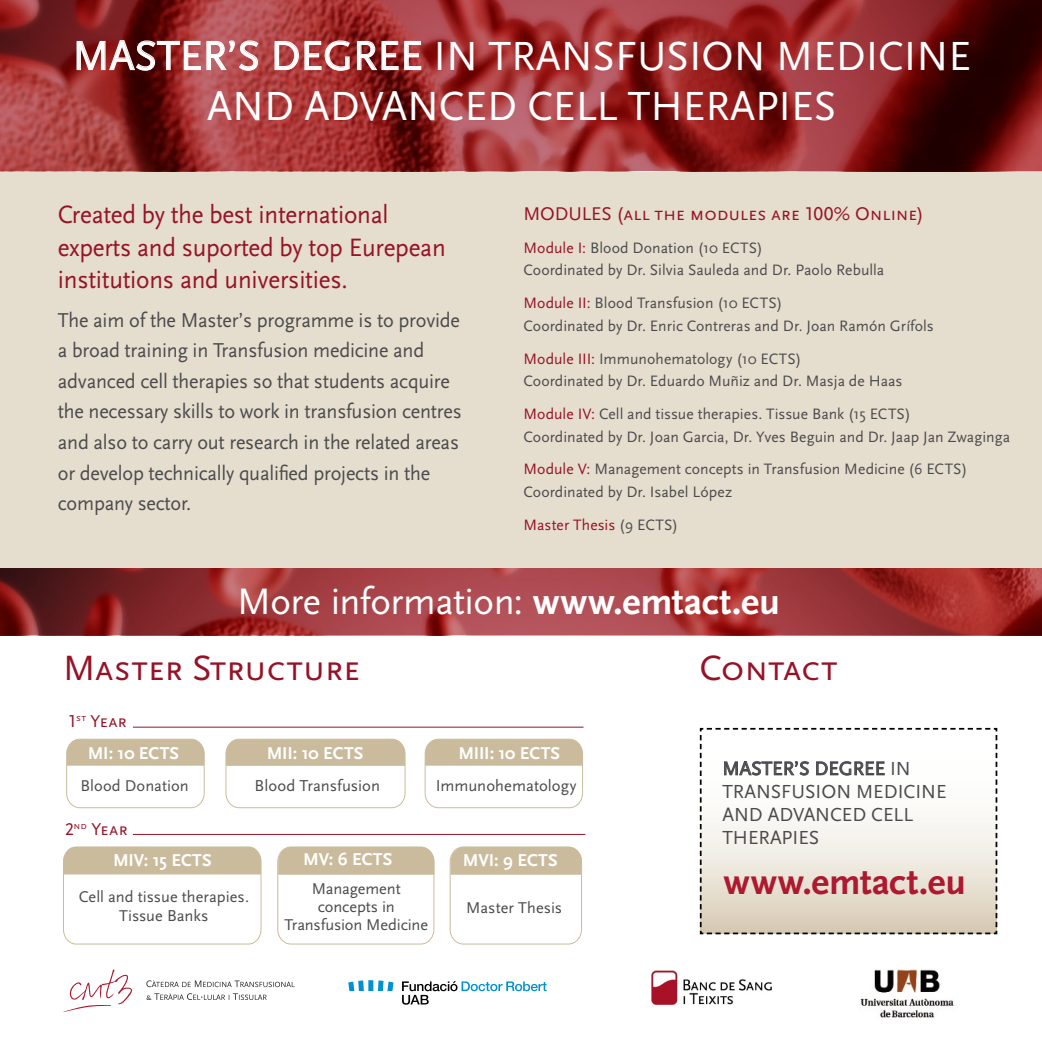
<style>
.page{position:relative;width:1042px;height:1042px;background:#fff}
.page>*{position:absolute;margin:0;border:0;box-sizing:border-box;transform-origin:0 0}
.t1{font:42.52px "Scala Sans";letter-spacing:.06em;color:#fff}
.t2{font:38.5px "Scala Sans";letter-spacing:-.015em;color:#fff}
.t3{font:700 37.8px "Scala Sans";color:#ad192e}
.t4{font:36.75px "Scala Sans Caps";letter-spacing:-.015em;color:#961327}
.t5{font:26.25px/32.7px "Scala Sans";letter-spacing:-.01em;color:#961327;scale:.96 1}
.t6{font:21px/30.6px "Scala Sans";letter-spacing:-.01em;color:#4b4b4d;scale:.96 1}
.t7{font:19.78px "Scala Sans";letter-spacing:.06em;color:#4b4b4d}
.t8{font:19.25px "Scala Sans Caps";letter-spacing:-.005em;color:#961327}
.t9{font:700 18.03px "Scala Sans";color:#fff}
.t10{font:18.03px "Scala Sans Caps";letter-spacing:-.005em;color:#961327}
.t11{font:16.45px "Scala Sans";letter-spacing:.005em;color:#4b4b4d}
.t12{font:16.28px/18px "Scala Sans";color:#4b4b4d;text-align:center}
.t13{font:15.75px/22.8px "Scala Sans";letter-spacing:.005em;color:#4b4b4d}
.t14{font:15.75px "Scala Sans";letter-spacing:.01em;color:#961327}
.s1{color:#961327}
.s2{color:#4b4b4d}
.s3{font-weight:700}
.s4{font-size:16.45px}
</style>
<div class="page">
<div style="left:0;top:146px;width:1042px;height:426px;background:#e5ddce"></div>
<svg style="left:0;top:0;width:1042px;height:171px;background:#8e2a2b"></svg>
<div style="left:67px;top:739px;width:136px;height:26px;background:#cbbb9d"></div>
<div style="left:66px;top:739px;width:139px;height:69px;border:1px solid #cbbb9d;border-radius:14px"></div>
<div style="left:227px;top:739px;width:178px;height:26px;background:#cbbb9d"></div>
<div style="left:225px;top:739px;width:180px;height:69px;border:1px solid #cbbb9d;border-radius:14px"></div>
<hr style="left:133px;top:727px;width:450px;height:1px;background:#961327">
<div style="left:425px;top:739px;width:157px;height:26px;background:#cbbb9d"></div>
<div style="left:425px;top:739px;width:158px;height:69px;border:1px solid #cbbb9d;border-radius:14px"></div>
<hr style="left:133px;top:834px;width:452px;height:1px;background:#961327">
<svg style="left:63px;top:846px;width:199px;height:99px"></svg>
<div style="left:451px;top:848px;width:129px;height:26px;background:#cbbb9d"></div>
<div style="left:450px;top:846px;width:132px;height:98px;border:1px solid #cbbb9d;border-radius:14px"></div>
<div style="left:279px;top:848px;width:155px;height:26px;background:#cbbb9d"></div>
<div style="left:277px;top:846px;width:157px;height:98px;border:1px solid #cbbb9d;border-radius:14px"></div>
<svg style="left:76px;top:34px;width:183px;height:39px;background:#9f4d4e"></svg>
<svg style="left:274px;top:40px;width:76px;height:31px;background:#b95d5c"></svg>
<svg style="left:356px;top:40px;width:66px;height:31px;background:#a45251"></svg>
<svg style="left:0;top:568px;width:1042px;height:67px;background:#9a3538"></svg>
<svg style="left:402px;top:981px;width:145px;height:23px"></svg>
<svg style="left:348px;top:980px;width:45px;height:11px"></svg>
<img style="left:860px;top:969px;width:94px;height:49px">
<img style="left:652px;top:970px;width:119px;height:34px">
<svg style="left:63px;top:969px;width:69px;height:43px"></svg>
<svg style="left:146px;top:993px;width:121px;height:7px"></svg>
<svg style="left:146px;top:980px;width:149px;height:7px"></svg>
<svg style="left:699px;top:727px;width:299px;height:208px"></svg>
<h1 class="t1" style="left:73px;top:33px;width:86px">Master</h1>
<h1 class="t1" style="left:227px;top:33px;width:98px">’s Degree</h1>
<h1 class="t1" style="left:433px;top:33px;width:400px">i n Transfusion Medici</h1>
<h1 class="t1" style="left:916px;top:33px;width:49px">ne</h1>
<h1 class="t1" style="left:207px;top:83px;width:258px">and Advanced</h1>
<h1 class="t1" style="left:527px;top:83px;width:47px">Cell</h1>
<h1 class="t1" style="left:628px;top:83px;width:49px">Ther</h1>
<h1 class="t1" style="left:730px;top:83px;width:45px">apies</h1>
<h3 class="t5" style="left:58px;top:199px;width:405px">Created by the best international experts and suported by top Eurepean institutions and universities.</h3>
<p class="t6" style="left:58px;top:305px;width:422px">The aim of the Master’s programme is to provide a broad training in Transfusion medicine and advanced cell therapies so that students acquire the necessary skills to work in transfusion centres and also to carry out research in the related areas or develop technically qualified projects in the company sector.</p>
<p class="t8" style="left:523px;top:203px;width:402px">MODULES (all the modules are 100% Online)</p>
<p class="t13" style="left:523px;top:236px;width:362px"><span class="s1">Module I:</span> Blood Donation (10 ECTS)<br>Coordinated by Dr. Silvia Sauleda and Dr. Paolo Rebulla</p>
<p class="t13" style="left:523px;top:292px;width:412px"><span class="s1">Module II:</span> Blood Transfusion (10 ECTS)<br>Coordinated by Dr. Enric Contreras and Dr. Joan Ramón Grífols</p>
<p class="t13" style="left:523px;top:347px;width:381px"><span class="s1">Module III:</span> Immunohematology (10 ECTS)<br>Coordinated by Dr. Eduardo Muñiz and Dr. Masja de Haas</p>
<p class="t13" style="left:523px;top:403px;width:488px"><span class="s1">Module IV:</span> Cell and tissue therapies. Tissue Bank (15 ECTS)<br>Coordinated by Dr. Joan Garcia, Dr. Yves Beguin and Dr. Jaap Jan Zwaginga</p>
<p class="t13" style="left:523px;top:458px;width:445px"><span class="s1">Module V:</span> Management concepts in Transfusion Medicine (6 ECTS)<br>Coordinated by Dr. Isabel López</p>
<p class="t14" style="left:523px;top:516px;width:156px">Master Thesis <span class="s2">(9 ECTS)</span></p>
<h2 class="t2" style="left:237px;top:580px;width:544px">More information: <span class="s3">www.emtact.eu</span></h2>
<h3 class="t4" style="left:63px;top:648px;width:299px">Master Structure</h3>
<h3 class="t4" style="left:699px;top:648px;width:140px">Contact</h3>
<p class="t10" style="left:68px;top:712px;width:60px">1<sup>st</sup> Year</p>
<p class="t9" style="left:88px;top:743px;width:93px">MI: 10 ECTS</p>
<p class="t9" style="left:267px;top:743px;width:98px">MII: 10 ECTS</p>
<p class="t12" style="left:80px;top:777px;width:110px">Blood Donation</p>
<p class="t11" style="left:255px;top:777px;width:127px">Blood Transfusion</p>
<p class="t10" style="left:65px;top:820px;width:64px">2<sup>nd</sup> Year</p>
<p class="t9" style="left:458px;top:743px;width:103px">MIII: 10 ECTS</p>
<p class="t11" style="left:436px;top:777px;width:142px">Immunohematology</p>
<p class="t9" style="left:113px;top:850px;width:100px">MIV: 15 ECTS</p>
<p class="t9" style="left:303px;top:850px;width:91px">MV: 6 ECTS</p>
<p class="t9" style="left:463px;top:850px;width:96px">MVI: 9 ECTS</p>
<p class="t12" style="left:284px;top:880px;width:145px">Management concepts in<br>Transfusion Medicine</p>
<p class="t12" style="left:79px;top:887px;width:172px;line-height:19.8px">Cell and tissue therapies.<br>Tissue <span class="s4">Banks</span></p>
<p class="t12" style="left:466px;top:899px;width:97px">Master Thesis</p>
<p class="t7" style="left:722px;top:757px;width:41px">Master</p>
<p class="t7" style="left:794px;top:757px;width:46px">’s Degree</p>
<p class="t7" style="left:890px;top:757px;width:22px">in</p>
<p class="t7" style="left:722px;top:781px;width:161px">Transfusion Medici</p>
<p class="t7" style="left:921px;top:781px;width:24px">ne</p>
<p class="t7" style="left:722px;top:804px;width:121px">and Advanced</p>
<p class="t7" style="left:871px;top:804px;width:23px">Cell</p>
<p class="t7" style="left:722px;top:827px;width:23px">Ther</p>
<p class="t7" style="left:770px;top:827px;width:22px">apies</p>
<h3 class="t3" style="left:723px;top:861px;width:244px">www.emtact.eu</h3>
</div>
